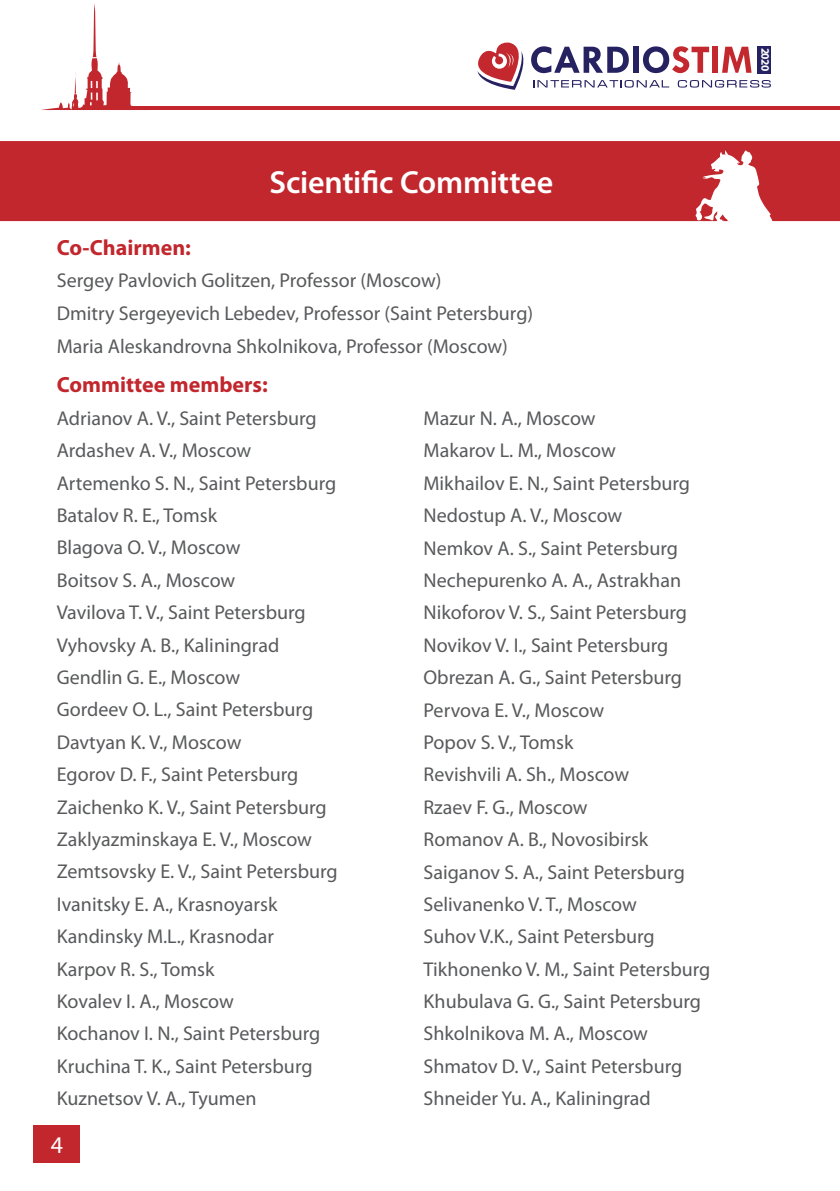
<style>
.page{position:relative;width:840px;height:1191px;background:#fff}
.page>*{position:absolute;margin:0;border:0;box-sizing:border-box;transform-origin:0 0}
.t1{font:600 32px "Myriad Pro";letter-spacing:-.01em;color:#fff}
.t2{font:24px "Myriad Pro";color:#fff}
.t3{font:700 22px "Myriad Pro";color:#c1272d}
.t4{font:20px/32.4px "Myriad Pro";color:#58595b}
.t5{font:700 11.4px "Myriad Pro";color:#fff}
</style>
<div class="page">
<hr style="left:129px;top:106px;width:710px;height:4px;background:#c1272d">
<svg style="left:41px;top:3px;width:91px;height:107px"></svg>
<div style="left:34px;top:1125px;width:46px;height:37px;background:#c1272d"></div>
<svg style="left:477px;top:43px;width:293px;height:47px"></svg>
<div style="left:0;top:141px;width:839px;height:80px;background:#c1272d"></div>
<svg style="left:695px;top:150px;width:79px;height:72px"></svg>
<h1 class="t1" style="left:269px;top:162px;width:285px">Scientific Committee</h1>
<p class="t3" style="left:57px;top:233px;width:136px">Co-Chairmen:</p>
<p class="t4" style="left:57px;top:264px;width:477px">Sergey Pavlovich Golitzen, Professor (Moscow)<br>Dmitry Sergeyevich Lebedev, Professor (Saint Petersburg)<br>Maria Aleskandrovna Shkolnikova, Professor (Moscow)</p>
<p class="t3" style="left:57px;top:371px;width:212px">Committee members:</p>
<p class="t4" style="left:57px;top:401px;width:282px">Adrianov A. V., Saint Petersburg<br>Ardashev A. V., Moscow<br>Artemenko S. N., Saint Petersburg<br>Batalov R. E., Tomsk<br>Blagova O. V., Moscow<br>Boitsov S. A., Moscow<br>Vavilova T. V., Saint Petersburg<br>Vyhovsky A. B., Kaliningrad<br>Gendlin G. E., Moscow<br>Gordeev O. L., Saint Petersburg<br>Davtyan K. V., Moscow<br>Egorov D. F., Saint Petersburg<br>Zaichenko K. V., Saint Petersburg<br>Zaklyazminskaya E. V., Moscow<br>Zemtsovsky E. V., Saint Petersburg<br>Ivanitsky E. A., Krasnoyarsk<br>Kandinsky M.L., Krasnodar<br>Karpov R. S., Tomsk<br>Kovalev I. A., Moscow<br>Kochanov I. N., Saint Petersburg<br>Kruchina T. K., Saint Petersburg<br>Kuznetsov V. A., Tyumen</p>
<p class="t4" style="left:423px;top:402px;width:288px">Mazur N. A., Moscow<br>Makarov L. M., Moscow<br>Мikhailov E. N., Saint Petersburg<br>Nedostup A. V., Moscow<br>Nemkov A. S., Saint Petersburg<br>Nechepurenko A. A., Astrakhan<br>Nikoforov V. S., Saint Petersburg<br>Novikov V. I., Saint Petersburg<br>Obrezan A. G., Saint Petersburg<br>Pervova E. V., Moscow<br>Popov S. V., Tomsk<br>Revishvili A. Sh., Moscow<br>Rzaev F. G., Moscow<br>Romanov A. B., Novosibirsk<br>Saiganov S. A., Saint Petersburg<br>Selivanenko V. T., Moscow<br>Suhov V.K., Saint Petersburg<br>Tikhonenko V. M., Saint Petersburg<br>Khubulava G. G., Saint Petersburg<br>Shkolnikova M. A., Moscow<br>Shmatov D. V., Saint Petersburg<br>Shneider Yu. A., Kaliningrad</p>
<p class="t2" style="left:51px;top:1130px;width:14px">4</p>
<p class="t5" style="left:772px;top:48px;width:25px;rotate:90deg">2020</p>
</div>
